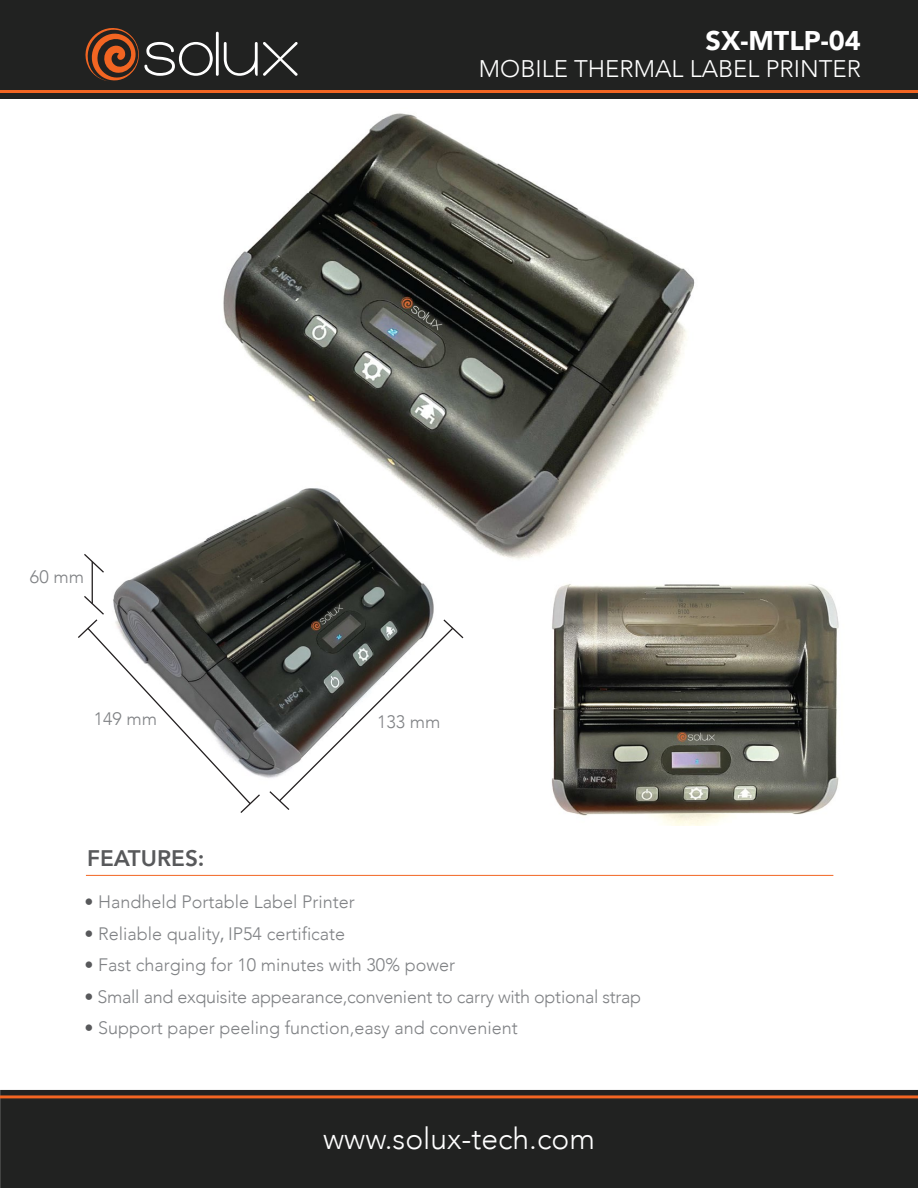
<style>
.page{position:relative;width:918px;height:1188px;background:#fff}
.page>*{position:absolute;margin:0;border:0;box-sizing:border-box;transform-origin:0 0}
.t1{font:300 30px "Avenir";color:#fff}
.t2{font:900 27px "Avenir";color:#fff}
.t3{font:300 24px "Avenir";color:#fff}
.t4{font:800 22.5px "Avenir";color:#58595b}
.t5{font:300 18px "Avenir";color:#808285}
.s1{color:#58595b}
.s2{font-family:"Koz Go Pr 6 N";font-weight:400}
</style>
<div class="page">
<img style="left:223px;top:113px;width:472px;height:447px">
<img style="left:114px;top:474px;width:342px;height:304px">
<div style="left:0;top:0;width:918px;height:98px;background:#212221"></div>
<svg style="left:85px;top:28px;width:213px;height:53px"></svg>
<hr style="left:0;top:90px;width:918px;height:3px;background:#f26522">
<div style="left:0;top:1090px;width:918px;height:98px;background:#212221"></div>
<hr style="left:0;top:1095px;width:918px;height:3px;background:#f26522">
<hr style="left:86px;top:875px;width:747px;height:1px;background:#f26522">
<img style="left:551px;top:584px;width:288px;height:242px">
<svg style="left:78px;top:595px;width:183px;height:218px"></svg>
<svg style="left:84px;top:554px;width:20px;height:20px"></svg>
<svg style="left:268px;top:618px;width:196px;height:192px"></svg>
<hr style="left:92px;top:562px;width:1px;height:42px;background:#231f20">
<h2 class="t2" style="left:706px;top:17px;width:157px">SX-MTLP-04</h2>
<h3 class="t3" style="left:479px;top:54px;width:383px">MOBILE THERMAL LABEL PRINTER</h3>
<p class="t5" style="left:30px;top:566px;width:56px">60 mm</p>
<p class="t5" style="left:94px;top:708px;width:65px">149 mm</p>
<p class="t5" style="left:377px;top:711px;width:65px">133 mm</p>
<p class="t4" style="left:87px;top:841px;width:119px">FEATURES:</p>
<p class="t5" style="left:84px;top:891px;width:272px"><span class="s1">•</span> Handheld Portable Label Printer</p>
<p class="t5" style="left:84px;top:923px;width:262px"><span class="s1">•</span> Reliable quality<span class="s2">,</span> IP54 certificate</p>
<p class="t5" style="left:84px;top:954px;width:372px"><span class="s1">•</span> Fast charging for 10 minutes with 30% power</p>
<p class="t5" style="left:84px;top:986px;width:558px"><span class="s1">•</span> Small and exquisite appearance,convenient to carry with optional strap</p>
<p class="t5" style="left:84px;top:1017px;width:435px"><span class="s1">•</span> Support paper peeling function,easy and convenient</p>
<h1 class="t1" style="left:323px;top:1121px;width:273px">www.solux-tech.com</h1>
</div>
